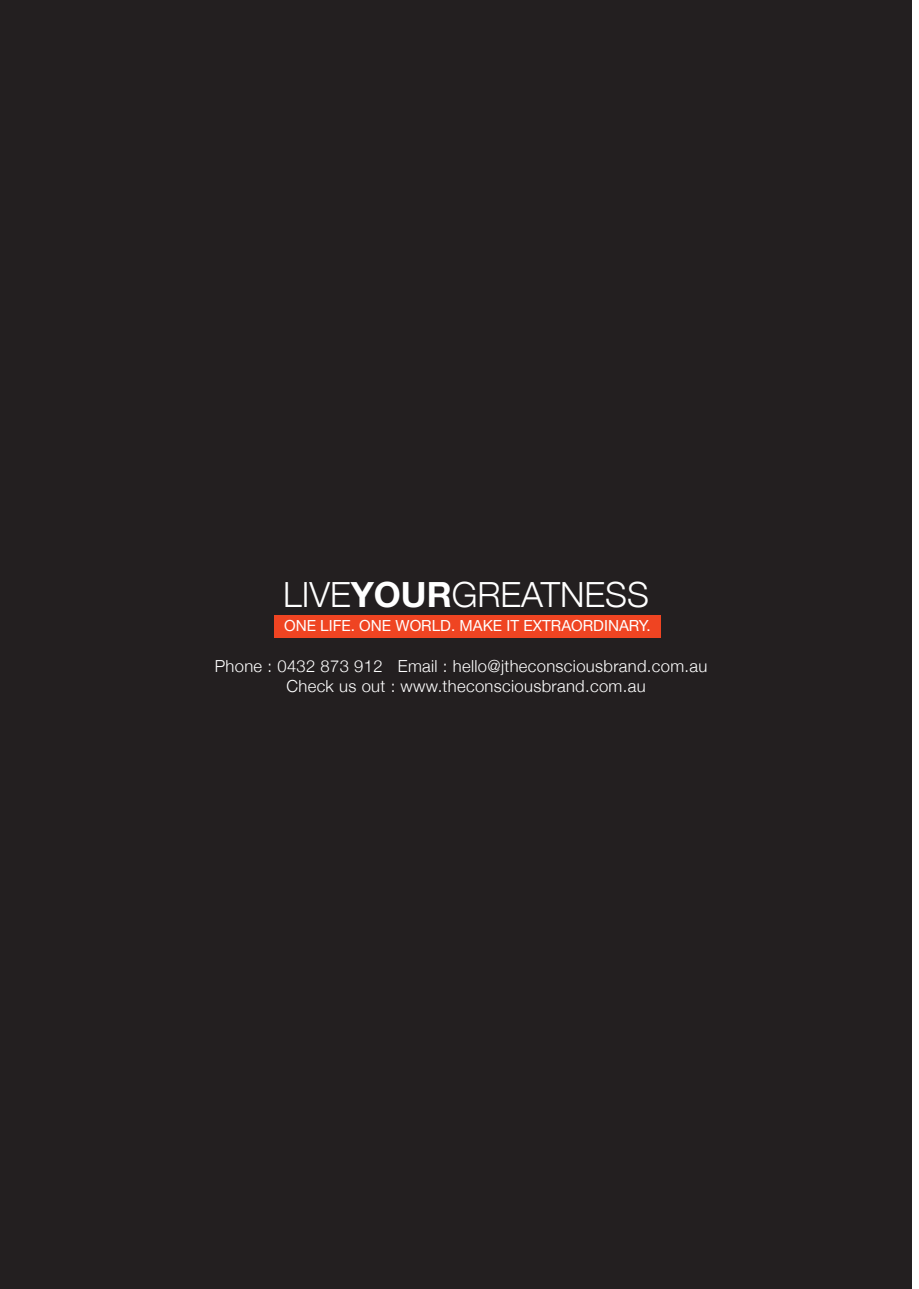
<style>
.page{position:relative;width:919px;height:1289px;background:#fff}
.page>*{position:absolute;margin:0;border:0;box-sizing:border-box;transform-origin:0 0}
.t1{font:300 34.65px "Helvetica Neue";color:#fff}
.t2{font:300 16.65px/20px "Helvetica Neue";letter-spacing:.02em;color:#fff;text-align:center}
.t3{font:15.3px "Helvetica Neue";color:#fff}
.s1{font-weight:700}
</style>
<div class="page">
<div style="left:0;top:0;width:911px;height:1288px;background:#231f20"></div>
<div style="left:274px;top:615px;width:386px;height:22px;background:#ef4422"></div>
<h1 class="t1" style="left:283px;top:567px;width:367px">LIVE<span class="s1">YOUR</span>GREATNESS</h1>
<p class="t3" style="left:284px;top:615px;width:368px">ONE LIFE. ONE WORLD. MAKE IT EXTRAORDINARY.</p>
<p class="t2" style="left:215px;top:655px;width:494px">Phone : 0432 873 912 Email : hello@jtheconsciousbrand.com.au<br>Check us out : www.theconsciousbrand.com.au</p>
</div>
